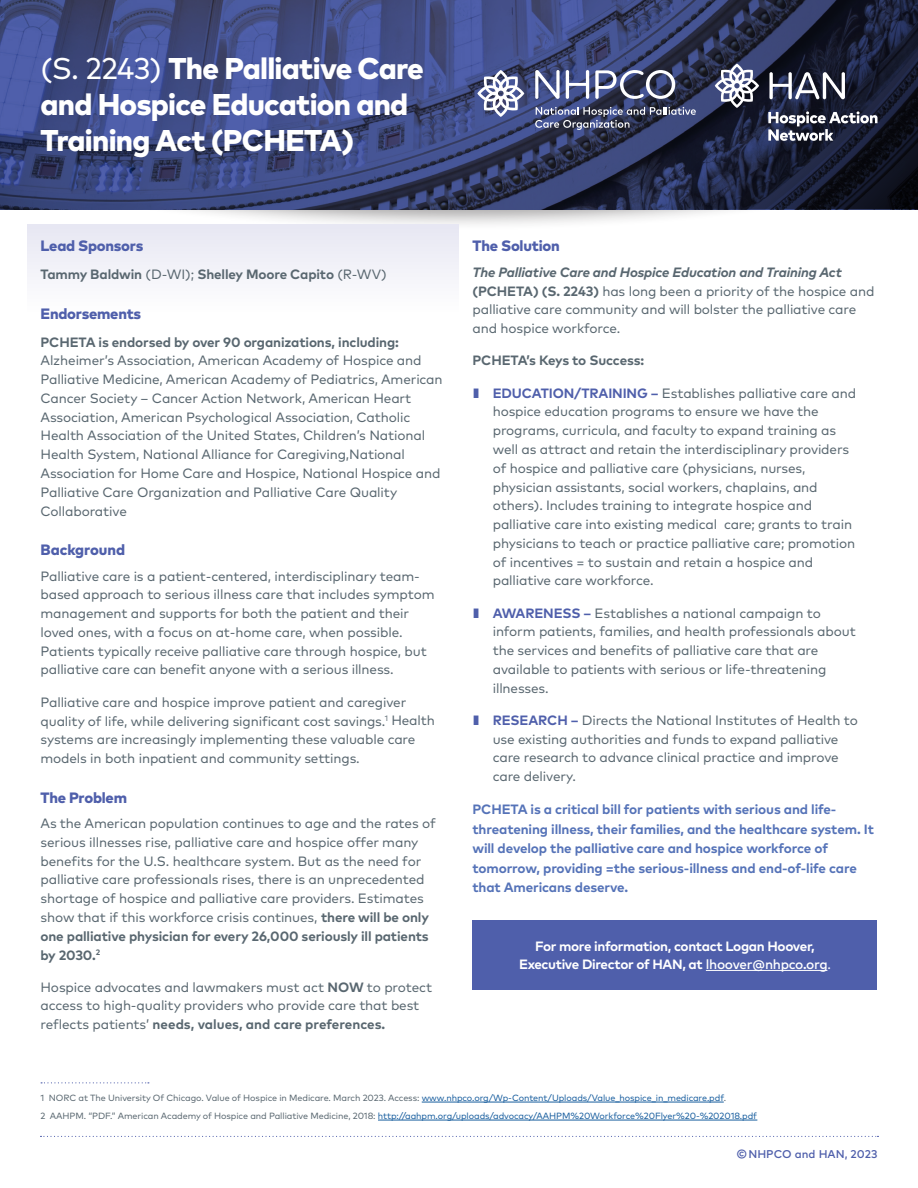
<style>
.page{position:relative;width:918px;height:1188px;background:#fff}
.page>*{position:absolute;margin:0;border:0;box-sizing:border-box;transform-origin:0 0}
.t1{font:800 30px/36px "Mark Pro";letter-spacing:-.025em;color:#fff}
.t2{font:800 15px "Mark Pro";letter-spacing:-.015em;color:#4f5fab}
.t3{font:13.5px/18.8px "Mark Pro";letter-spacing:-.01em;color:#596770}
.t4{font:700 13.5px/19.5px "Mark Pro";letter-spacing:-.01em;color:#5573b8}
.t5{font:700 13.5px "Mark Pro";letter-spacing:-.01em;color:#596770}
.t6{font:700 13.5px/17.2px "Mark Pro";letter-spacing:-.025em;color:#fff;text-align:center}
.t7{font:500 11.25px "Mark Pro";color:#4f5fab}
.t8{font:9px/18px "Mark Pro";letter-spacing:-.01em;color:#596770}
.s1{font-weight:400}
.s2{font-weight:700}
.s3{font-weight:700;font-style:italic}
.s4{color:#4f5fab}
.s5{font-weight:700;color:#4f5fab}
.s6{font-weight:500}
.s7{color:#175d9e}
</style>
<div class="page">
<div style="left:26px;top:80px;width:866px;height:152px;background:#231f20;opacity:.4"></div>
<img style="left:0;top:0;width:651px;height:209px">
<svg style="left:651px;top:0;width:267px;height:209px;background:#1d233c"></svg>
<svg style="left:40px;top:1136px;width:839px;height:1px"></svg>
<div style="left:27px;top:225px;width:432px;height:87px;background:#f2f2f8"></div>
<svg style="left:41px;top:1082px;width:108px;height:1px"></svg>
<hr style="left:422px;top:1102px;width:302px;height:1px;background:#175d9e">
<hr style="left:378px;top:1120px;width:379px;height:1px;background:#175d9e">
<svg style="left:715px;top:64px;width:44px;height:44px"></svg>
<svg style="left:768px;top:111px;width:110px;height:30px"></svg>
<svg style="left:769px;top:72px;width:76px;height:27px"></svg>
<svg style="left:535px;top:107px;width:161px;height:23px;background:#565d7c"></svg>
<svg style="left:477px;top:70px;width:47px;height:47px"></svg>
<svg style="left:535px;top:70px;width:25px;height:29px"></svg>
<svg style="left:566px;top:70px;width:23px;height:29px"></svg>
<svg style="left:595px;top:70px;width:80px;height:29px"></svg>
<div style="left:472px;top:920px;width:406px;height:69px;background:#4f5fab"></div>
<hr style="left:706px;top:970px;width:121px;height:1px;background:#fff">
<h1 class="t1" style="left:40px;top:48px;width:385px"><span class="s1">(S. 2243)</span> The Palliative Care and Hospice Education and<br>Training Act (PCHETA)</h1>
<p class="t2" style="left:40px;top:235px;width:104px">Lead Sponsors</p>
<p class="t5" style="left:40px;top:264px;width:348px">Tammy Baldwin <span class="s1">(D-WI);</span> Shelley Moore Capito <span class="s1">(R-WV)</span></p>
<p class="t2" style="left:40px;top:302px;width:102px">Endorsements</p>
<p class="t5" style="left:40px;top:332px;width:360px">PCHETA is endorsed by over 90 organizations, including:</p>
<p class="t3" style="left:40px;top:350px;width:404px">Alzheimer’s Association, American Academy of Hospice and Palliative Medicine, American Academy of Pediatrics, American Cancer Society – Cancer Action Network, American Heart Association, American Psychological Association, Catholic Health Association of the United States, Children’s National Health System, National Alliance for Caregiving,National Association for Home Care and Hospice, National Hospice and Palliative Care Organization and Palliative Care Quality Collaborative</p>
<p class="t2" style="left:40px;top:538px;width:86px">Background</p>
<p class="t3" style="left:40px;top:566px;width:396px">Palliative care is a patient-centered, interdisciplinary team&shy;based approach to serious illness care that includes symptom management and supports for both the patient and their loved ones, with a focus on at-home care, when possible.<br>Patients typically receive palliative care through hospice, but palliative care can benefit anyone with a serious illness.</p>
<p class="t3" style="left:40px;top:692px;width:396px">Palliative care and hospice improve patient and caregiver quality of life, while delivering significant cost savings.<sup>1</sup> Health systems are increasingly implementing these valuable care models in both inpatient and community settings.</p>
<p class="t2" style="left:40px;top:786px;width:88px">The Problem</p>
<p class="t3" style="left:40px;top:813px;width:397px">As the American population continues to age and the rates of serious illnesses rise, palliative care and hospice offer many benefits for the U.S. healthcare system. But as the need for palliative care professionals rises, there is an unprecedented shortage of hospice and palliative care providers. Estimates show that if this workforce crisis continues, <span class="s2">there will be only one palliative physician for every 26,000 seriously ill patients by 2030.</span><sup>2</sup></p>
<p class="t3" style="left:40px;top:977px;width:393px">Hospice advocates and lawmakers must act <span class="s2">NOW</span> to protect access to high-quality providers who provide care that best reflects patients’ <span class="s2">needs, values, and care preferences.</span></p>
<p class="t2" style="left:472px;top:235px;width:89px">The Solution</p>
<p class="t3" style="left:472px;top:262px;width:403px"><span class="s3">The Palliative Care and Hospice Education and Training Act </span><span class="s2">(PCHETA) (S. 2243)</span> has long been a priority of the hospice and palliative care community and will bolster the palliative care and hospice workforce.</p>
<p class="t5" style="left:472px;top:350px;width:173px">PCHETA’s Keys to Success:</p>
<p class="t3" style="left:493px;top:383px;width:365px;text-indent:-20px"><span class="s4">▌</span> <span class="s5">EDUCATION/TRAINING –</span> Establishes palliative care and hospice education programs to ensure we have the programs, curricula, and faculty to expand training as well as attract and retain the interdisciplinary providers of hospice and palliative care (physicians, nurses, physician assistants, social workers, chaplains, and others). Includes training to integrate hospice and palliative care into existing medical care; grants to train physicians to teach or practice palliative care; promotion of incentives = to sustain and retain a hospice and palliative care workforce.</p>
<p class="t3" style="left:493px;top:602px;width:365px;text-indent:-20px"><span class="s4">▌</span> <span class="s5">AWARENESS –</span> Establishes a national campaign to inform patients, families, and health professionals about the services and benefits of palliative care that are available to patients with serious or life-threatening illnesses.</p>
<p class="t3" style="left:493px;top:710px;width:367px;text-indent:-20px"><span class="s4">▌</span> <span class="s5">RESEARCH –</span> Directs the National Institutes of Health to use existing authorities and funds to expand palliative care research to advance clinical practice and improve care delivery.</p>
<p class="t4" style="left:472px;top:798px;width:403px">PCHETA is a critical bill for patients with serious and life&shy;threatening illness, their families, and the healthcare system. It will develop the palliative care and hospice workforce of tomorrow, providing =the serious-illness and end-of-life care that Americans deserve.</p>
<p class="t6" style="left:519px;top:937px;width:313px">For more information, contact Logan Hoover,<br>Executive Director of HAN, at <span class="s6">lhoover@nhpco.org</span><span class="s1">.</span></p>
<p class="t8" style="left:40px;top:1088px;width:718px">1 NORC at The University Of Chicago. Value of Hospice in Medicare. March 2023. Access: <span class="s7">www.nhpco.org/Wp-Content/Uploads/Value_hospice_in_medicare.pdf</span>.<br>2 AAHPM. “PDF.” American Academy of Hospice and Palliative Medicine, 2018: <span class="s7">http://aahpm.org/uploads/advocacy/AAHPM%20Workforce%20Flyer%20-%202018.pdf</span></p>
<p class="t7" style="left:737px;top:1146px;width:142px">© NHPCO and HAN, 2023</p>
</div>
